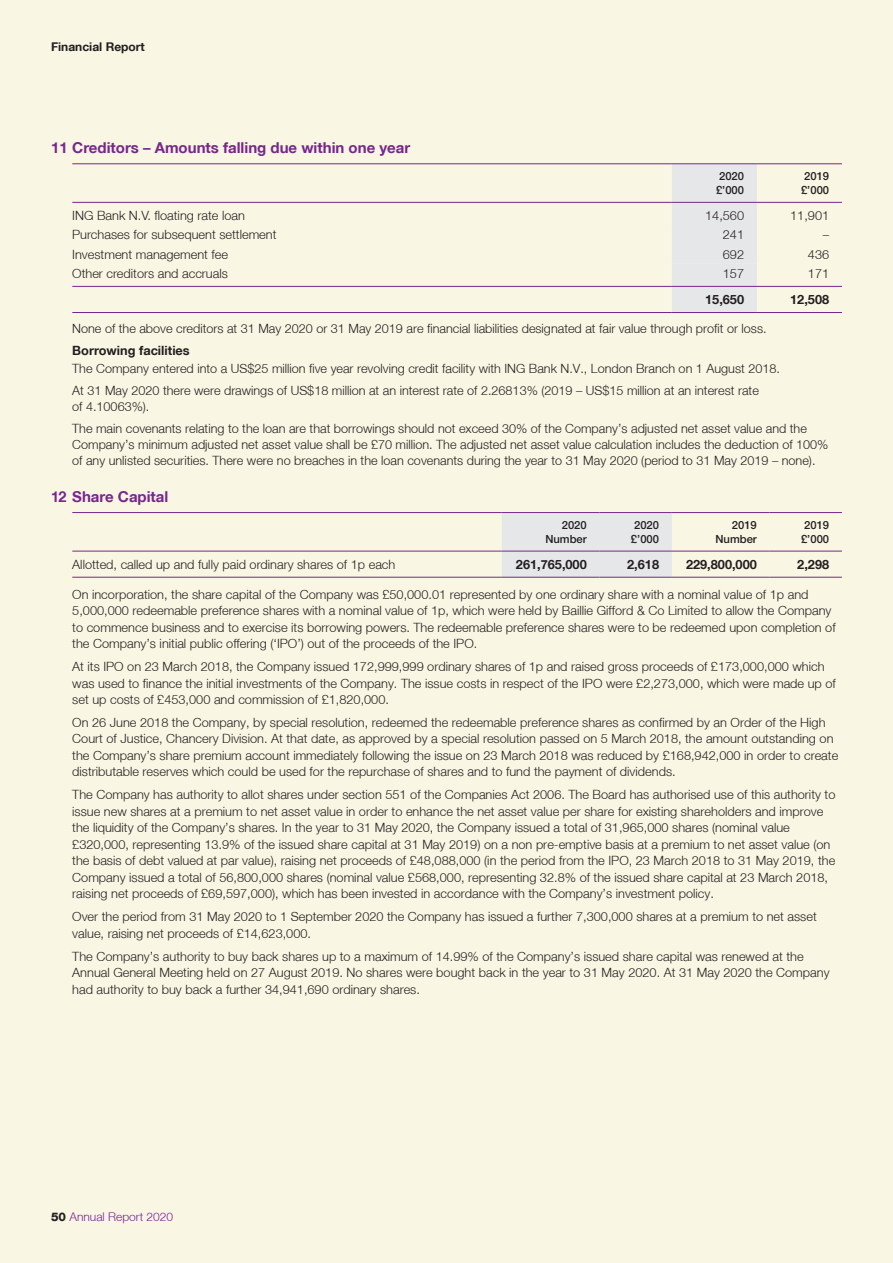
<style>
.page{position:relative;width:893px;height:1263px;background:#f9f6e4}
.page>*{position:absolute;margin:0;border:0;box-sizing:border-box;transform-origin:0 0}
.t1{font:700 15px "Helvetica Neue LT";color:#77278d}
.t2{font:700 15px "Helvetica Neue LT";color:#77278d;scale:.96 1}
.t3{font:300 12.75px/16.5px "Helvetica Neue LT";color:#231f20}
.t4{font:700 12.75px "Helvetica Neue LT";color:#231f20}
.t5{font:300 12px "Helvetica Neue LT";color:#77278d}
.t6{font:700 12px "Helvetica Neue LT";color:#231f20}
.t7{font:500 11.25px/13.5px "Helvetica Neue LT Std";color:#231f20}
.s1{font-weight:800;color:#231f20}
</style>
<div class="page">
<div style="left:672px;top:164px;width:85px;height:148px;background:#e6e7e9"></div>
<hr style="left:72px;top:202px;width:600px;height:1px;background:#77278d">
<hr style="left:672px;top:286px;width:85px;height:1px;background:#77278d">
<hr style="left:757px;top:286px;width:85px;height:1px;background:#77278d">
<hr style="left:672px;top:312px;width:85px;height:1px;background:#77278d">
<hr style="left:757px;top:312px;width:85px;height:1px;background:#77278d">
<hr style="left:72px;top:163px;width:600px;height:1px;background:#77278d">
<hr style="left:72px;top:286px;width:600px;height:1px;background:#77278d">
<hr style="left:72px;top:312px;width:600px;height:1px;background:#77278d">
<hr style="left:672px;top:163px;width:85px;height:1px;background:#77278d">
<hr style="left:757px;top:163px;width:85px;height:1px;background:#77278d">
<hr style="left:672px;top:202px;width:85px;height:1px;background:#77278d">
<hr style="left:757px;top:202px;width:85px;height:1px;background:#77278d">
<div style="left:502px;top:513px;width:170px;height:64px;background:#e6e7e9"></div>
<hr style="left:502px;top:512px;width:98px;height:1px;background:#77278d">
<hr style="left:600px;top:512px;width:72px;height:1px;background:#77278d">
<hr style="left:672px;top:512px;width:98px;height:1px;background:#77278d">
<hr style="left:770px;top:512px;width:72px;height:1px;background:#77278d">
<hr style="left:72px;top:551px;width:430px;height:1px;background:#77278d">
<hr style="left:72px;top:577px;width:430px;height:1px;background:#77278d">
<hr style="left:502px;top:551px;width:98px;height:1px;background:#77278d">
<hr style="left:600px;top:551px;width:72px;height:1px;background:#77278d">
<hr style="left:672px;top:551px;width:98px;height:1px;background:#77278d">
<hr style="left:770px;top:551px;width:72px;height:1px;background:#77278d">
<hr style="left:502px;top:577px;width:98px;height:1px;background:#77278d">
<hr style="left:600px;top:577px;width:72px;height:1px;background:#77278d">
<hr style="left:672px;top:577px;width:98px;height:1px;background:#77278d">
<hr style="left:770px;top:577px;width:72px;height:1px;background:#77278d">
<hr style="left:72px;top:512px;width:430px;height:1px;background:#77278d">
<p class="t6" style="left:51px;top:39px;width:95px">Financial Report</p>
<p class="t1" style="left:51px;top:139px;width:361px">11 Creditors – Amounts falling due within one year</p>
<p class="t7" style="left:716px;top:169px;width:30px">2020 £’000</p>
<p class="t7" style="left:801px;top:169px;width:30px">2019 £’000</p>
<p class="t3" style="left:72px;top:207px;width:174px">ING Bank N.V. floating rate loan</p>
<p class="t3" style="left:705px;top:207px;width:40px">14,560</p>
<p class="t3" style="left:790px;top:207px;width:40px">11,901</p>
<p class="t3" style="left:72px;top:226px;width:206px">Purchases for subsequent settlement</p>
<p class="t3" style="left:723px;top:226px;width:23px">241</p>
<p class="t3" style="left:823px;top:226px;width:8px">–</p>
<p class="t3" style="left:72px;top:245px;width:157px">Investment management fee</p>
<p class="t3" style="left:723px;top:245px;width:23px">692</p>
<p class="t3" style="left:808px;top:245px;width:23px">436</p>
<p class="t3" style="left:72px;top:265px;width:157px">Other creditors and accruals</p>
<p class="t3" style="left:723px;top:265px;width:23px">157</p>
<p class="t3" style="left:808px;top:265px;width:23px">171</p>
<p class="t4" style="left:705px;top:292px;width:40px">15,650</p>
<p class="t4" style="left:790px;top:292px;width:40px">12,508</p>
<p class="t3" style="left:72px;top:320px;width:696px">None of the above creditors at 31 May 2020 or 31 May 2019 are financial liabilities designated at fair value through profit or loss.</p>
<p class="t4" style="left:72px;top:343px;width:119px">Borrowing facilities</p>
<p class="t3" style="left:72px;top:357px;width:709px;line-height:22.2px">The Company entered into a US$25 million five year revolving credit facility with ING Bank N.V., London Branch on 1 August 2018.<br>At 31 May 2020 there were drawings of US$18 million at an interest rate of 2.26813% (2019 – US$15 million at an interest rate</p>
<p class="t3" style="left:72px;top:395px;width:736px;line-height:22.2px">of 4.10063%).<br>The main covenants relating to the loan are that borrowings should not exceed 30% of the Company’s adjusted net asset value and the</p>
<p class="t3" style="left:72px;top:436px;width:758px;line-height:15.8px">Company’s minimum adjusted net asset value shall be £70 million. The adjusted net asset value calculation includes the deduction of 100% of any unlisted securities. There were no breaches in the loan covenants during the year to 31 May 2020 (period to 31 May 2019 – none).</p>
<p class="t2" style="left:51px;top:487px;width:124px">12 Share Capital</p>
<p class="t7" style="left:545px;top:518px;width:43px;text-align:right">2020<br>Number</p>
<p class="t7" style="left:631px;top:518px;width:30px">2020 £’000</p>
<p class="t7" style="left:715px;top:518px;width:43px;text-align:right">2019<br>Number</p>
<p class="t7" style="left:801px;top:518px;width:30px">2019 £’000</p>
<p class="t3" style="left:72px;top:556px;width:325px">Allotted, called up and fully paid ordinary shares of 1p each</p>
<p class="t4" style="left:516px;top:556px;width:72px">261,765,000</p>
<p class="t4" style="left:627px;top:556px;width:33px">2,618</p>
<p class="t4" style="left:686px;top:556px;width:72px">229,800,000</p>
<p class="t4" style="left:797px;top:556px;width:33px">2,298</p>
<p class="t3" style="left:72px;top:586px;width:765px">On incorporation, the share capital of the Company was £50,000.01 represented by one ordinary share with a nominal value of 1p and 5,000,000 redeemable preference shares with a nominal value of 1p, which were held by Baillie Gifford &amp; Co Limited to allow the Company to commence business and to exercise its borrowing powers. The redeemable preference shares were to be redeemed upon completion of the Company’s initial public offering (‘IPO’) out of the proceeds of the IPO.</p>
<p class="t3" style="left:72px;top:658px;width:765px">At its IPO on 23 March 2018, the Company issued 172,999,999 ordinary shares of 1p and raised gross proceeds of £173,000,000 which was used to finance the initial investments of the Company. The issue costs in respect of the IPO were £2,273,000, which were made up of set up costs of £453,000 and commission of £1,820,000.</p>
<p class="t3" style="left:72px;top:714px;width:767px">On 26 June 2018 the Company, by special resolution, redeemed the redeemable preference shares as confirmed by an Order of the High Court of Justice, Chancery Division. At that date, as approved by a special resolution passed on 5 March 2018, the amount outstanding on the Company’s share premium account immediately following the issue on 23 March 2018 was reduced by £168,942,000 in order to create distributable reserves which could be used for the repurchase of shares and to fund the payment of dividends.</p>
<p class="t3" style="left:72px;top:786px;width:765px">The Company has authority to allot shares under section 551 of the Companies Act 2006. The Board has authorised use of this authority to issue new shares at a premium to net asset value in order to enhance the net asset value per share for existing shareholders and improve the liquidity of the Company’s shares. In the year to 31 May 2020, the Company issued a total of 31,965,000 shares (nominal value £320,000, representing 13.9% of the issued share capital at 31 May 2019) on a non pre-emptive basis at a premium to net asset value (on the basis of debt valued at par value), raising net proceeds of £48,088,000 (in the period from the IPO, 23 March 2018 to 31 May 2019, the Company issued a total of 56,800,000 shares (nominal value £568,000, representing 32.8% of the issued share capital at 23 March 2018, raising net proceeds of £69,597,000), which has been invested in accordance with the Company’s investment policy.</p>
<p class="t3" style="left:72px;top:908px;width:746px">Over the period from 31 May 2020 to 1 September 2020 the Company has issued a further 7,300,000 shares at a premium to net asset value, raising net proceeds of £14,623,000.</p>
<p class="t3" style="left:72px;top:947px;width:759px">The Company’s authority to buy back shares up to a maximum of 14.99% of the Company’s issued share capital was renewed at the<br>Annual General Meeting held on 27 August 2019. No shares were bought back in the year to 31 May 2020. At 31 May 2020 the Company had authority to buy back a further 34,941,690 ordinary shares.</p>
<p class="t5" style="left:51px;top:1209px;width:124px"><span class="s1">50</span> Annual Report 2020</p>
</div>
